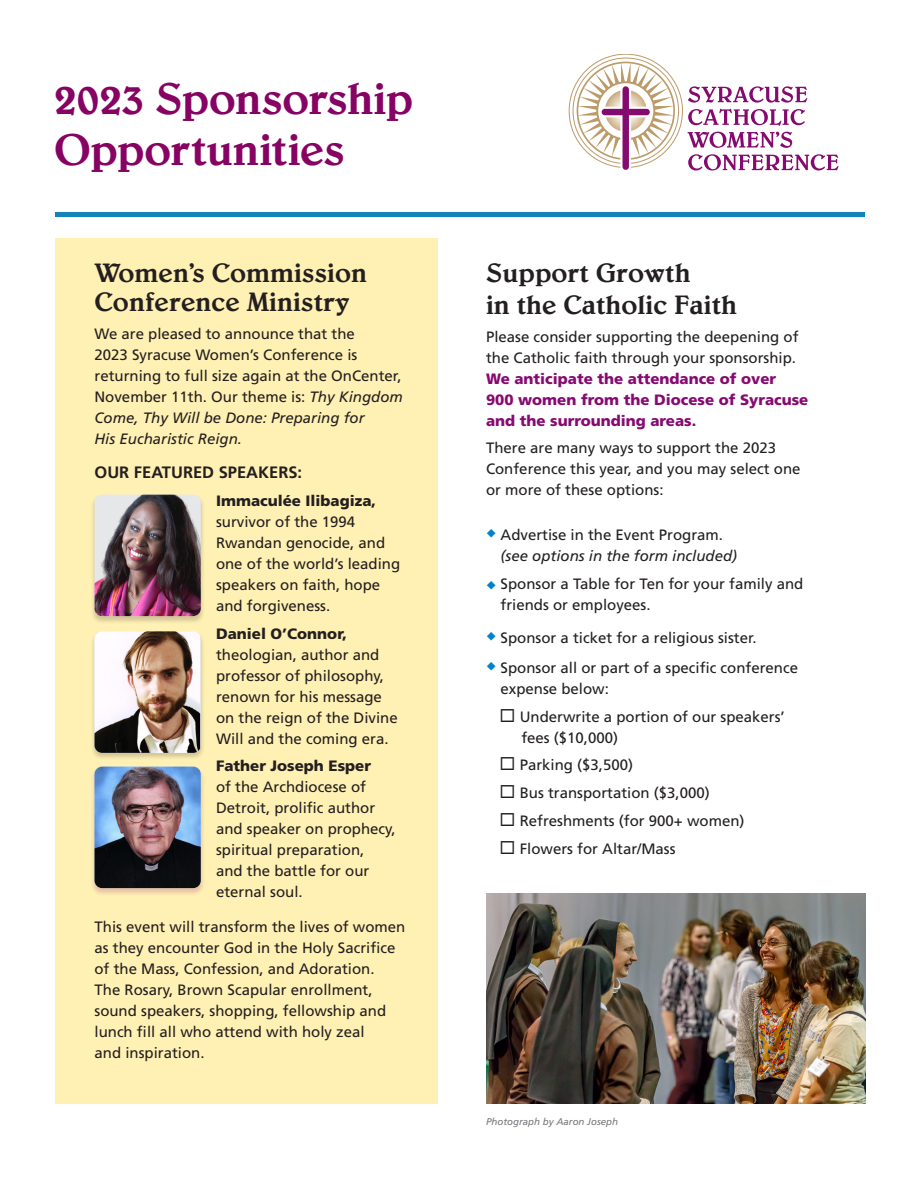
<style>
.page{position:relative;width:918px;height:1188px;background:#fff}
.page>*{position:absolute;margin:0;border:0;box-sizing:border-box;transform-origin:0 0}
.t1{font:500 45px/51px "Belwe Std";letter-spacing:-.005em;color:#870363}
.t2{font:500 27px/28.5px "Belwe Std";color:#231f20}
.t3{font:700 16.5px "Frutiger LT Std";color:#231f20}
.t4{font:15px/21px "Frutiger LT Std";color:#231f20}
.t5{font:900 15px/21px "Frutiger LT Std";color:#860a71}
.t6{font:italic 15px/21px "Frutiger LT Std";color:#231f20}
.t7{font:italic 9.75px "Frutiger LT Std";color:#76787b}
.s1{font-style:italic}
.s2{font-weight:900}
.s3{font-weight:400;color:#231f20}
.s4{font-style:normal}
.s5{color:#0083ca}
</style>
<div class="page">
<div style="left:55px;top:238px;width:382px;height:866px;background:#fff0b3"></div>
<div style="left:55px;top:212px;width:810px;height:5px;background:#1582bc"></div>
<svg style="left:569px;top:54px;width:113px;height:113px"></svg>
<svg style="left:573px;top:58px;width:106px;height:106px"></svg>
<svg style="left:577px;top:62px;width:97px;height:108px"></svg>
<svg style="left:688px;top:86px;width:119px;height:17px"></svg>
<svg style="left:688px;top:109px;width:117px;height:17px"></svg>
<svg style="left:688px;top:132px;width:104px;height:16px"></svg>
<svg style="left:688px;top:154px;width:151px;height:16px"></svg>
<img style="left:486px;top:894px;width:380px;height:210px">
<div style="left:90px;top:766px;width:115px;height:130px;background:#860a71;opacity:.2"></div>
<img style="left:94px;top:767px;width:107px;height:121px">
<div style="left:90px;top:631px;width:115px;height:130px;background:#231f20;opacity:.2"></div>
<img style="left:95px;top:631px;width:105px;height:122px">
<div style="left:90px;top:494px;width:115px;height:130px;background:#231f20;opacity:.2"></div>
<img style="left:94px;top:495px;width:107px;height:121px">
<p class="t1" style="left:54px;top:73px;width:361px">2023 Sponsorship<br>Opportunities</p>
<p class="t2" style="left:94px;top:259px;width:274px">Women’s Commission<br>Conference Ministry</p>
<p class="t4" style="left:94px;top:323px;width:310px">We are pleased to announce that the<br>2023 Syracuse Women’s Conference is returning to full size again at the OnCenter, November 11th. Our theme is: <span class="s1">Thy Kingdom Come, Thy Will be Done: Preparing for<br>His Eucharistic Reign.</span></p>
<p class="t3" style="left:94px;top:463px;width:209px">OUR FEATURED SPEAKERS:</p>
<p class="t4" style="left:216px;top:490px;width:186px"><span class="s2">Immaculée Ilibagiza, </span>survivor of the 1994<br>Rwandan genocide, and one of the world’s leading speakers on faith, hope and forgiveness.</p>
<p class="t4" style="left:216px;top:623px;width:183px"><span class="s2">Daniel O’Connor, </span>theologian, author and professor of philosophy, renown for his message on the reign of the Divine<br>Will and the coming era.</p>
<p class="t4" style="left:216px;top:756px;width:181px"><span class="s2">Father Joseph Esper<br></span>of the Archdiocese of<br>Detroit, prolific author and speaker on prophecy, spiritual preparation,<br>and the battle for our eternal soul.</p>
<p class="t4" style="left:94px;top:916px;width:312px">This event will transform the lives of women as they encounter God in the Holy Sacrifice of the Mass, Confession, and Adoration.<br>The Rosary, Brown Scapular enrollment, sound speakers, shopping, fellowship and lunch fill all who attend with holy zeal<br>and inspiration.</p>
<p class="t2" style="left:486px;top:258px;width:253px;line-height:31.5px">Support Growth<br>in the Catholic Faith</p>
<p class="t5" style="left:486px;top:326px;width:324px"><span class="s3">Please consider supporting the deepening of the Catholic faith through your sponsorship.<br></span>We anticipate the attendance of over<br>900 women from the Diocese of Syracuse and the surrounding areas.</p>
<p class="t4" style="left:486px;top:438px;width:316px">There are many ways to support the 2023<br>Conference this year, and you may select one or more of these options:</p>
<p class="t6" style="left:501px;top:525px;width:238px;text-indent:-15px"><sup>◆</sup> <span class="s4">Advertise in the Event Program. </span>(see options in the form included)</p>
<p class="t4" style="left:501px;top:573px;width:304px;text-indent:-15px"><span class="s5">◆</span> Sponsor a Table for Ten for your family and friends or employees.</p>
<p class="t4" style="left:486px;top:627px;width:272px"><sup>◆</sup> Sponsor a ticket for a religious sister.</p>
<p class="t4" style="left:501px;top:657px;width:299px;text-indent:-15px"><sup>◆</sup> Sponsor all or part of a specific conference expense below:</p>
<p class="t4" style="left:521px;top:706px;width:265px;text-indent:-22px">◻ Underwrite a portion of our speakers’ fees ($10,000)</p>
<p class="t4" style="left:500px;top:755px;width:135px">◻ Parking ($3,500)</p>
<p class="t4" style="left:500px;top:783px;width:212px">◻ Bus transportation ($3,000)</p>
<p class="t4" style="left:500px;top:810px;width:247px">◻ Refreshments (for 900+ women)</p>
<p class="t4" style="left:500px;top:838px;width:178px">◻ Flowers for Altar/Mass</p>
<p class="t7" style="left:486px;top:1116px;width:134px">Photograph by Aaron Joseph</p>
</div>
